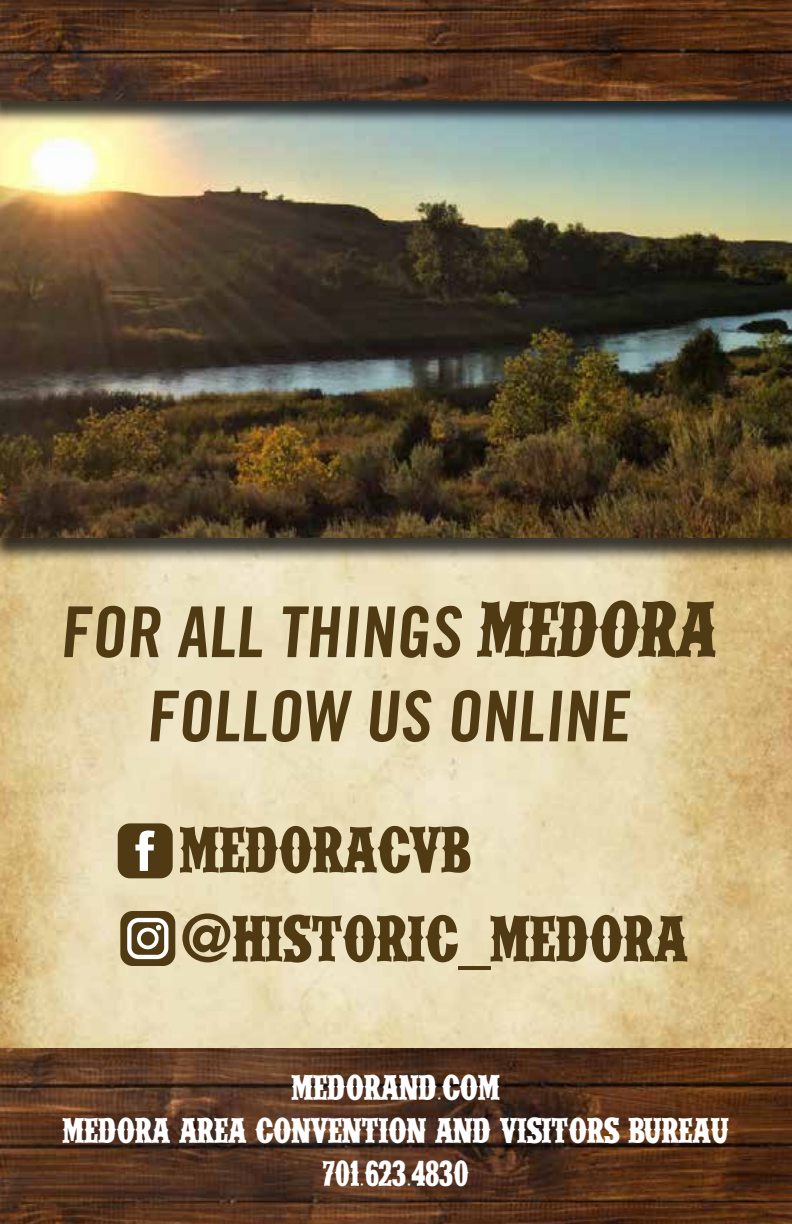
<style>
.page{position:relative;width:792px;height:1224px;background:#fff}
.page>*{position:absolute;margin:0;border:0;box-sizing:border-box;transform-origin:0 0}
.t1{font:70.2px/84.2px "Trade Gothic Bold Cond Twenty";color:#4f3a14;text-align:center}
.t2{font:66px/89px "IFC WILDRODEO Bold";color:#4f3a14}
.t3{font:36px/43.2px "IFC WILDRODEO Bold";color:#fff;text-align:center}
.s1{font-family:"IFC WILDRODEO Bold";font-size:79.8px}
.s2{font-family:"Trade Gothic";font-weight:700}
</style>
<div class="page">
<img style="left:0;top:563px;width:792px;height:485px">
<div style="left:0;top:0;width:792px;height:563px;background:#000;opacity:.75"></div>
<img style="left:0;top:125px;width:792px;height:412px">
<div style="left:0;top:0;width:792px;height:125px;background:#000;opacity:.75"></div>
<img style="left:0;top:0;width:792px;height:100px">
<img style="left:0;top:1048px;width:792px;height:176px">
<svg style="left:118px;top:823px;width:55px;height:55px;background:#6f5e3d"></svg>
<svg style="left:120px;top:911px;width:55px;height:55px"></svg>
<h1 class="t1" style="left:60px;top:589px;width:664px">FOR ALL THINGS <span class="s1">MEDORA<br></span>FOLLOW US ONLINE</h1>
<h2 class="t2" style="left:180px;top:811px;width:510px">MEDORACVB <span class="s2">@</span>HISTORIC<span class="s2">_</span>MEDORA</h2>
<p class="t3" style="left:63px;top:1069px;width:668px">MEDORAND.COM<br>MEDORA AREA CONVENTION AND VISITORS BUREAU<br>701.623.4830</p>
</div>
